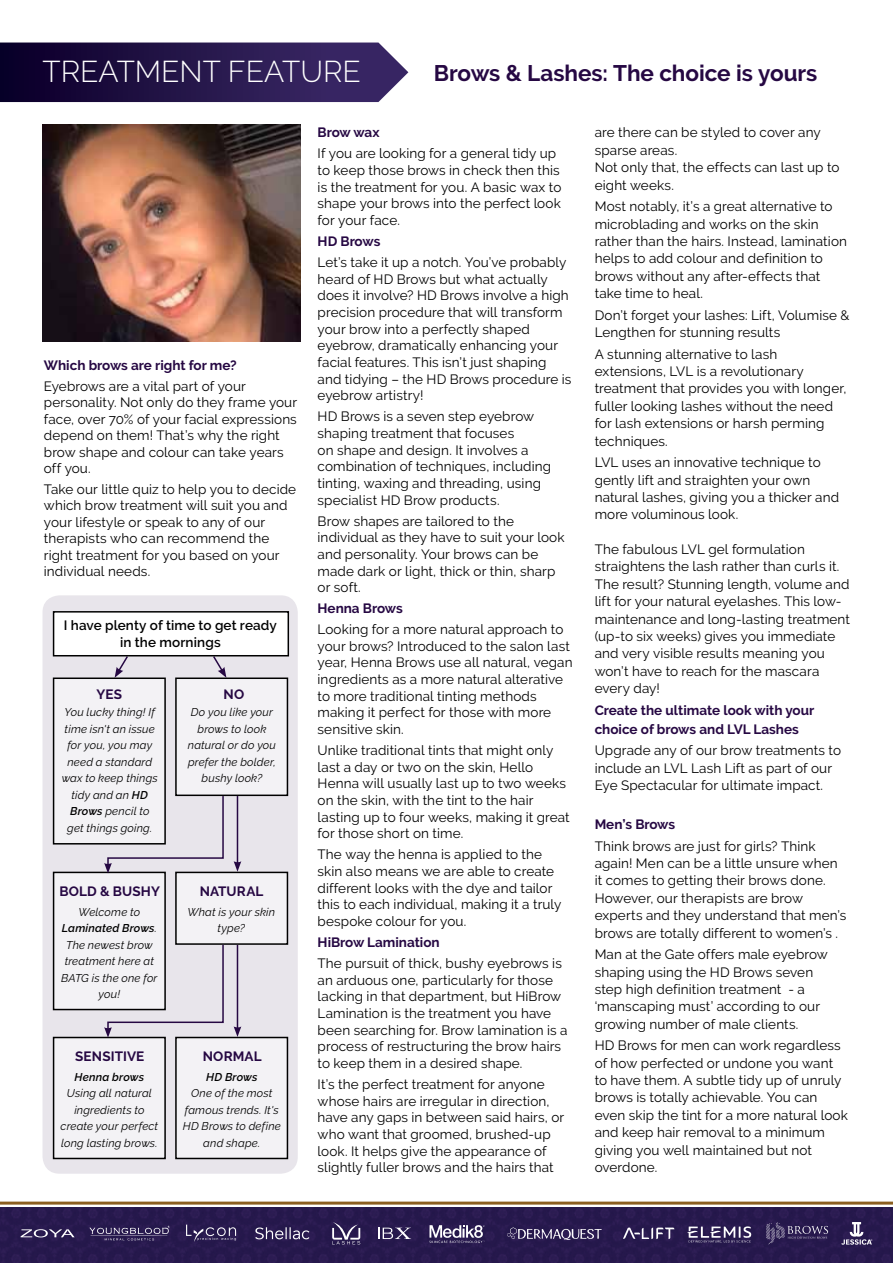
<style>
.page{position:relative;width:893px;height:1263px;background:#fff}
.page>*{position:absolute;margin:0;border:0;box-sizing:border-box;transform-origin:0 0}
.t1{font:300 30px "Raleway";color:#fff}
.t2{font:700 22.5px "Raleway";letter-spacing:-.005em;color:#260843}
.t3{font:13.5px/16.6px "Raleway";letter-spacing:.01em;color:#000}
.t4{font:700 13.5px/18.9px "Raleway";color:#260843}
.t5{font:600 13.5px/16.5px "Raleway";letter-spacing:.01em;color:#000;text-align:center}
.t6{font:italic 11.25px/16.5px "Raleway";letter-spacing:.015em;color:#000;text-align:center}
.t7{font:italic 600 11.25px "Raleway";letter-spacing:.015em;color:#000}
.s1{font-weight:600}
</style>
<div class="page">
<div style="left:43px;top:595px;width:255px;height:579px;background:#e8e5eb;border-radius:17px"></div>
<div style="left:0;top:1208px;width:893px;height:55px;background:#26194d"></div>
<hr style="left:0;top:1201px;width:893px;height:3px;background:#8b5f20">
<svg style="left:186px;top:1224px;width:50px;height:18px"></svg>
<svg style="left:623px;top:1227px;width:51px;height:12px"></svg>
<svg style="left:766px;top:1222px;width:62px;height:22px"></svg>
<svg style="left:332px;top:1222px;width:28px;height:22px"></svg>
<svg style="left:255px;top:1227px;width:54px;height:12px"></svg>
<svg style="left:841px;top:1222px;width:31px;height:22px"></svg>
<svg style="left:21px;top:1229px;width:54px;height:8px"></svg>
<svg style="left:378px;top:1228px;width:33px;height:11px"></svg>
<svg style="left:687px;top:1226px;width:65px;height:17px"></svg>
<svg style="left:507px;top:1227px;width:95px;height:13px"></svg>
<svg style="left:89px;top:1225px;width:81px;height:16px"></svg>
<svg style="left:429px;top:1225px;width:56px;height:18px"></svg>
<img style="left:43px;top:125px;width:257px;height:216px">
<svg style="left:0;top:43px;width:408px;height:59px;background:#2a1b4f"></svg>
<svg style="left:115px;top:656px;width:14px;height:21px"></svg>
<svg style="left:212px;top:656px;width:14px;height:21px"></svg>
<hr style="left:237px;top:796px;width:1px;height:67px;background:#260843">
<svg style="left:234px;top:861px;width:7px;height:11px"></svg>
<hr style="left:237px;top:945px;width:1px;height:84px;background:#260843">
<svg style="left:234px;top:1026px;width:7px;height:11px"></svg>
<div style="left:54px;top:612px;width:234px;height:44px;background:#fff"></div>
<div style="left:53px;top:611px;width:236px;height:45px;border:2px solid #000"></div>
<div style="left:54px;top:678px;width:111px;height:166px;background:#f3f2f5"></div>
<div style="left:53px;top:677px;width:113px;height:167px;border:2px solid #000"></div>
<div style="left:54px;top:872px;width:111px;height:137px;background:#f3f2f5"></div>
<div style="left:53px;top:872px;width:113px;height:138px;border:2px solid #000"></div>
<div style="left:54px;top:1037px;width:111px;height:121px;background:#f3f2f5"></div>
<div style="left:53px;top:1037px;width:113px;height:122px;border:2px solid #000"></div>
<div style="left:176px;top:1037px;width:111px;height:121px;background:#f3f2f5"></div>
<div style="left:175px;top:1037px;width:113px;height:122px;border:2px solid #000"></div>
<div style="left:176px;top:872px;width:111px;height:72px;background:#f3f2f5"></div>
<div style="left:175px;top:872px;width:113px;height:73px;border:2px solid #000"></div>
<div style="left:176px;top:678px;width:111px;height:117px;background:#f3f2f5"></div>
<div style="left:175px;top:677px;width:113px;height:119px;border:2px solid #000"></div>
<svg style="left:104px;top:794px;width:121px;height:79px"></svg>
<svg style="left:104px;top:943px;width:121px;height:95px"></svg>
<h1 class="t1" style="left:43px;top:54px;width:320px">TREATMENT FEATURE</h1>
<h2 class="t2" style="left:434px;top:60px;width:385px">Brows &amp; Lashes: The choice is yours</h2>
<p class="t4" style="left:44px;top:356px;width:194px">Which brows are right for me?</p>
<p class="t3" style="left:44px;top:378px;width:255px">Eyebrows are a vital part of your personality. Not only do they frame your face, over 70% of your facial expressions depend on them! That’s why the right brow shape and colour can take years off you.</p>
<p class="t3" style="left:44px;top:481px;width:254px">Take our little quiz to help you to decide which brow treatment will suit you and your lifestyle or speak to any of our therapists who can recommend the right treatment for you based on your individual needs.</p>
<p class="t5" style="left:64px;top:617px;width:215px">I have plenty of time to get ready in the mornings</p>
<p class="t4" style="left:97px;top:685px;width:27px">YES</p>
<p class="t4" style="left:224px;top:685px;width:22px">NO</p>
<p class="t6" style="left:62px;top:704px;width:98px">You lucky thing! If time isn't an issue for you, you may need a standard wax to keep things tidy and an <span class="s1">HD<br>Brows</span> pencil to get things going.</p>
<p class="t6" style="left:188px;top:704px;width:90px">Do you like your brows to look natural or do you prefer the bolder, bushy look?</p>
<p class="t4" style="left:60px;top:882px;width:102px">BOLD &amp; BUSHY</p>
<p class="t6" style="left:61px;top:903px;width:98px">Welcome to<br><span class="s1">Laminated Brows</span>.<br>The newest brow treatment here at<br>BATG is the one for you!</p>
<p class="t4" style="left:200px;top:882px;width:65px">NATURAL</p>
<p class="t6" style="left:187px;top:903px;width:89px">What is your skin type?</p>
<p class="t4" style="left:75px;top:1047px;width:71px">SENSITIVE</p>
<p class="t4" style="left:203px;top:1047px;width:60px">NORMAL</p>
<p class="t7" style="left:75px;top:1070px;width:71px">Henna brows</p>
<p class="t6" style="left:61px;top:1085px;width:99px">Using all natural ingredients to create your perfect long lasting brows.</p>
<p class="t7" style="left:206px;top:1070px;width:53px">HD Brows</p>
<p class="t6" style="left:183px;top:1085px;width:99px">One of the most famous trends. It's<br>HD Brows to define and shape.</p>
<p class="t4" style="left:318px;top:123px;width:63px">Brow wax</p>
<p class="t3" style="left:318px;top:145px;width:245px">If you are looking for a general tidy up to keep those brows in check then this is the treatment for you. A basic wax to shape your brows into the perfect look for your face.</p>
<p class="t4" style="left:318px;top:232px;width:64px">HD Brows</p>
<p class="t3" style="left:318px;top:254px;width:255px">Let’s take it up a notch. You’ve probably heard of HD Brows but what actually does it involve? HD Brows involve a high precision procedure that will transform your brow into a perfectly shaped eyebrow, dramatically enhancing your facial features. This isn’t just shaping and tidying – the HD Brows procedure is eyebrow artistry!</p>
<p class="t3" style="left:318px;top:408px;width:235px">HD Brows is a seven step eyebrow shaping treatment that focuses<br>on shape and design. It involves a combination of techniques, including tinting, waxing and threading, using specialist HD Brow products.</p>
<p class="t3" style="left:318px;top:512px;width:248px">Brow shapes are tailored to the individual as they have to suit your look and personality. Your brows can be made dark or light, thick or thin, sharp or soft.</p>
<p class="t4" style="left:318px;top:599px;width:87px">Henna Brows</p>
<p class="t3" style="left:318px;top:621px;width:257px">Looking for a more natural approach to your brows? Introduced to the salon last year, Henna Brows use all natural, vegan ingredients as a more natural alterative to more traditional tinting methods making it perfect for those with more sensitive skin.</p>
<p class="t3" style="left:318px;top:742px;width:254px">Unlike traditional tints that might only last a day or two on the skin, Hello Henna will usually last up to two weeks on the skin, with the tint to the hair lasting up to four weeks, making it great for those short on time.</p>
<p class="t3" style="left:318px;top:846px;width:245px">The way the henna is applied to the skin also means we are able to create different looks with the dye and tailor this to each individual, making it a truly bespoke colour for you.</p>
<p class="t4" style="left:318px;top:933px;width:124px">HiBrow Lamination</p>
<p class="t3" style="left:318px;top:955px;width:251px">The pursuit of thick, bushy eyebrows is an arduous one, particularly for those lacking in that department, but HiBrow Lamination is the treatment you have been searching for. Brow lamination is a process of restructuring the brow hairs to keep them in a desired shape.</p>
<p class="t3" style="left:318px;top:1076px;width:248px">It’s the perfect treatment for anyone whose hairs are irregular in direction, have any gaps in between said hairs, or who want that groomed, brushed-up look. It helps give the appearance of slightly fuller brows and the hairs that</p>
<p class="t3" style="left:595px;top:124px;width:246px;line-height:17.4px">are there can be styled to cover any sparse areas.<br>Not only that, the effects can last up to eight weeks.</p>
<p class="t3" style="left:595px;top:198px;width:254px;line-height:17.4px">Most notably, it’s a great alternative to microblading and works on the skin rather than the hairs. Instead, lamination helps to add colour and definition to brows without any after-effects that take time to heal.</p>
<p class="t3" style="left:595px;top:306px;width:256px;line-height:17.4px">Don’t forget your lashes: Lift, Volumise &amp;<br>Lengthen for stunning results</p>
<p class="t3" style="left:595px;top:345px;width:253px;line-height:17.4px">A stunning alternative to lash extensions, LVL is a revolutionary treatment that provides you with longer, fuller looking lashes without the need for lash extensions or harsh perming techniques.</p>
<p class="t3" style="left:595px;top:454px;width:246px;line-height:17.4px">LVL uses an innovative technique to gently lift and straighten your own natural lashes, giving you a thicker and more voluminous look.</p>
<p class="t3" style="left:595px;top:541px;width:257px;line-height:17.4px">The fabulous LVL gel formulation straightens the lash rather than curls it.<br>The result? Stunning length, volume and lift for your natural eyelashes. This low&shy;maintenance and long-lasting treatment (up-to six weeks) gives you immediate and very visible results meaning you won’t have to reach for the mascara every day!</p>
<p class="t4" style="left:595px;top:701px;width:221px">Create the ultimate look with your choice of brows and LVL Lashes</p>
<p class="t3" style="left:595px;top:742px;width:248px;line-height:17.4px">Upgrade any of our brow treatments to include an LVL Lash Lift as part of our<br>Eye Spectacular for ultimate impact.</p>
<p class="t4" style="left:595px;top:815px;width:82px">Men’s Brows</p>
<p class="t3" style="left:595px;top:837px;width:253px;line-height:17.4px">Think brows are just for girls? Think again! Men can be a little unsure when it comes to getting their brows done.<br>However, our therapists are brow experts and they understand that men’s brows are totally different to women’s .</p>
<p class="t3" style="left:595px;top:946px;width:235px;line-height:17.4px">Man at the Gate offers male eyebrow shaping using the HD Brows seven step high definition treatment - a ‘manscaping must’ according to our growing number of male clients.</p>
<p class="t3" style="left:595px;top:1037px;width:255px;line-height:17.4px">HD Brows for men can work regardless of how perfected or undone you want to have them. A subtle tidy up of unruly brows is totally achievable. You can even skip the tint for a more natural look and keep hair removal to a minimum giving you well maintained but not overdone.</p>
</div>
